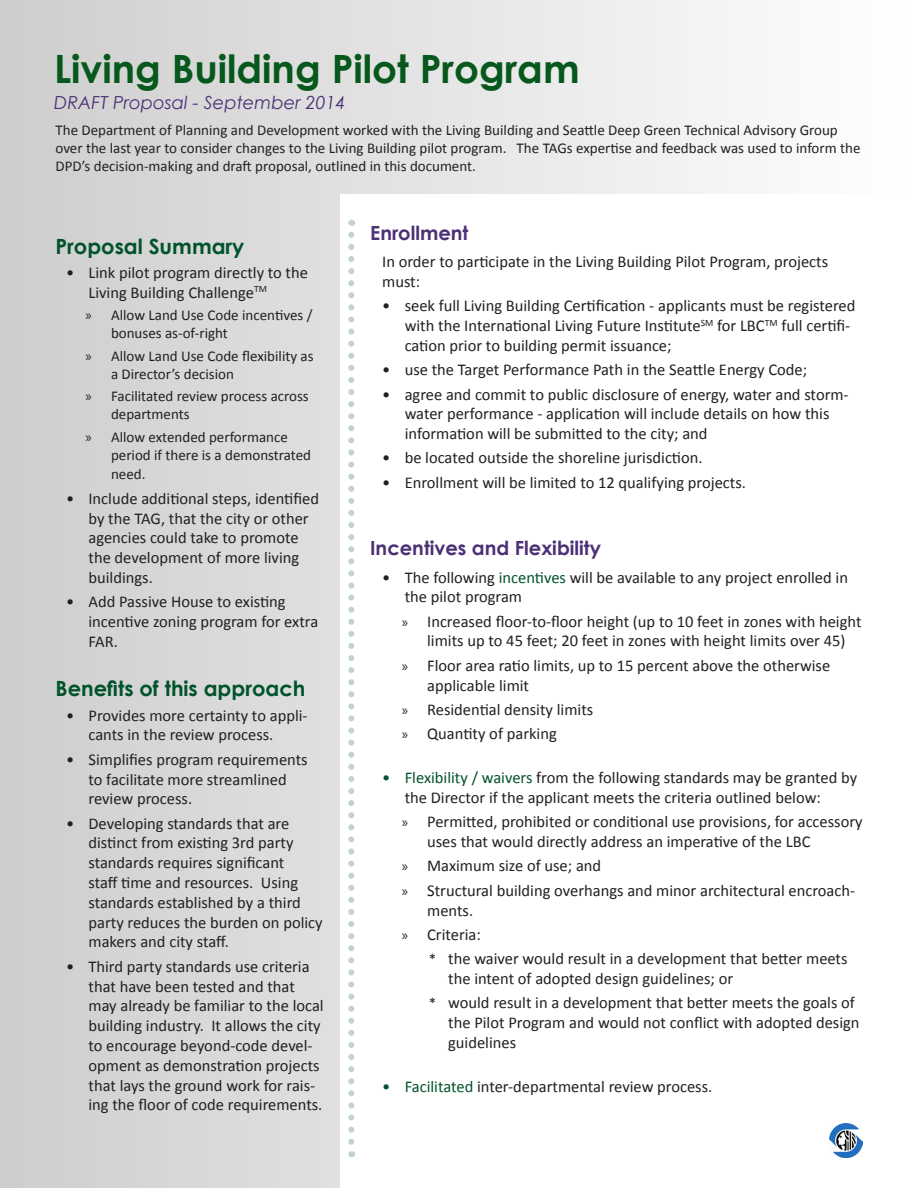
<style>
.page{position:relative;width:918px;height:1188px;background:#fff}
.page>*{position:absolute;margin:0;border:0;box-sizing:border-box;transform-origin:0 0}
.t1{font:700 39px "Century Gothic";color:#07581d}
.subheading{font:700 21px "Century Gothic";color:#00532a}
.purple_heading{font:700 19.5px "Century Gothic";color:#4c3076}
.purple_heading_copy{font:italic 18px "Century Gothic";color:#4c3076}
.PP_-_main_body{font:16.5px/19.8px "Calibri";color:#231f20}
.t2{font:15px/18px "Calibri";color:#231f20}
.s1{font-family:"Myriad Pro"}
.s2{color:#00532a}
.s3{font-family:"Myriad Pro";font-size:15px}
.s4{font-size:15px}
</style>
<div class="page">
<div style="left:0;top:0;width:918px;height:1188px;background:linear-gradient(to right,#cdcdcd,#fff)"></div>
<div style="left:340px;top:194px;width:578px;height:994px;background:#fff"></div>
<img style="left:829px;top:1123px;width:34px;height:34px">
<svg style="left:348px;top:235px;width:6px;height:922px"></svg>
<p class="t1" style="left:54px;top:39px;width:527px">Living Building Pilot Program</p>
<p class="purple_heading_copy" style="left:54px;top:90px;width:293px">DRAFT Proposal - September 2014</p>
<p class="t2" style="left:56px;top:121px;width:807px">The Department of Planning and Development worked with the Living Building and Seattle Deep Green Technical Advisory Group over the last year to consider changes to the Living Building pilot program. The TAGs expertise and feedback was used to inform the<br>DPD’s decision-making and draft proposal, outlined in this document.</p>
<p class="subheading" style="left:56px;top:230px;width:190px">Proposal Summary</p>
<p class="PP_-_main_body" style="left:88px;top:263px;width:221px;text-indent:-22px">• Link pilot program directly to the<br>Living Building Challenge<sup>TM</sup></p>
<p class="t2" style="left:111px;top:306px;width:203px;text-indent:-26px"><span class="s1">»</span> Allow Land Use Code incentives / bonuses as-of-right</p>
<p class="t2" style="left:111px;top:347px;width:204px;text-indent:-26px"><span class="s1">»</span> Allow Land Use Code flexibility as a Director’s decision</p>
<p class="t2" style="left:111px;top:387px;width:199px;text-indent:-26px"><span class="s1">»</span> Facilitated review process across departments</p>
<p class="t2" style="left:111px;top:428px;width:202px;text-indent:-26px"><span class="s1">»</span> Allow extended performance period if there is a demonstrated</p>
<p class="t2" style="left:111px;top:466px;width:36px">need.</p>
<p class="PP_-_main_body" style="left:88px;top:488px;width:232px;text-indent:-22px">• Include additional steps, identified by the TAG, that the city or other agencies could take to promote the development of more living buildings.</p>
<p class="PP_-_main_body" style="left:88px;top:592px;width:231px;text-indent:-22px">• Add Passive House to existing incentive zoning program for extra<br>FAR.</p>
<p class="subheading" style="left:56px;top:673px;width:251px">Benefits of this approach</p>
<p class="PP_-_main_body" style="left:88px;top:705px;width:221px;text-indent:-22px">• Provides more certainty to appli&shy;cants in the review process.</p>
<p class="PP_-_main_body" style="left:88px;top:749px;width:221px;text-indent:-22px">• Simplifies program requirements to facilitate more streamlined review process.</p>
<p class="PP_-_main_body" style="left:88px;top:813px;width:236px;text-indent:-22px">• Developing standards that are distinct from existing 3rd party standards requires significant<br>staff time and resources. Using standards established by a third party reduces the burden on policy makers and city staff.</p>
<p class="PP_-_main_body" style="left:88px;top:956px;width:237px;text-indent:-22px">• Third party standards use criteria that have been tested and that may already be familiar to the local building industry. It allows the city to encourage beyond-code devel&shy;opment as demonstration projects that lays the ground work for rais&shy;ing the floor of code requirements.</p>
<p class="purple_heading" style="left:370px;top:218px;width:100px">Enrollment</p>
<p class="PP_-_main_body" style="left:382px;top:252px;width:448px">In order to participate in the Living Building Pilot Program, projects must:</p>
<p class="PP_-_main_body" style="left:405px;top:296px;width:452px;text-indent:-22px">• seek full Living Building Certification - applicants must be registered with the International Living Future Institute<sup>SM</sup> for LBC<sup>TM</sup> full certifi&shy;cation prior to building permit issuance;</p>
<p class="PP_-_main_body" style="left:382px;top:360px;width:426px">• use the Target Performance Path in the Seattle Energy Code;</p>
<p class="PP_-_main_body" style="left:405px;top:384px;width:446px;text-indent:-22px">• agree and commit to public disclosure of energy, water and storm&shy;water performance - application will include details on how this information will be submitted to the city; and</p>
<p class="PP_-_main_body" style="left:382px;top:448px;width:322px">• be located outside the shoreline jurisdiction.</p>
<p class="PP_-_main_body" style="left:382px;top:472px;width:365px">• Enrollment will be limited to 12 qualifying projects.</p>
<p class="purple_heading" style="left:370px;top:533px;width:232px">Incentives and Flexibility</p>
<p class="PP_-_main_body" style="left:405px;top:567px;width:445px;text-indent:-22px">• The following <span class="s2">incentives</span> will be available to any project enrolled in the pilot program</p>
<p class="PP_-_main_body" style="left:402px;top:611px;width:461px;text-align:center"><span class="s3">»</span> Increased floor-to-floor height (up to 10 feet in zones with height limits up to 45 feet; 20 feet in zones with height limits over 45)</p>
<p class="PP_-_main_body" style="left:427px;top:655px;width:405px;text-indent:-26px"><span class="s3">»</span> Floor area ratio limits, up to 15 percent above the otherwise applicable limit</p>
<p class="PP_-_main_body" style="left:402px;top:700px;width:193px"><span class="s3">»</span> Residential density limits</p>
<p class="PP_-_main_body" style="left:402px;top:724px;width:157px"><span class="s3">»</span> Quantity of parking</p>
<p class="PP_-_main_body" style="left:405px;top:768px;width:454px;text-indent:-22px"><span class="s2">• Flexibility / waivers</span> from the following standards may be granted by the Director if the applicant meets the criteria outlined below:</p>
<p class="PP_-_main_body" style="left:427px;top:812px;width:437px;text-indent:-26px"><span class="s3">»</span> Permitted, prohibited or conditional use provisions, for accessory uses that would directly address an imperative of the LBC</p>
<p class="PP_-_main_body" style="left:402px;top:856px;width:201px"><span class="s3">»</span> Maximum size of use; and</p>
<p class="PP_-_main_body" style="left:427px;top:880px;width:429px;text-indent:-26px"><span class="s3">»</span> Structural building overhangs and minor architectural encroach&shy;ments.</p>
<p class="PP_-_main_body" style="left:402px;top:925px;width:81px"><span class="s3">»</span> Criteria:</p>
<p class="PP_-_main_body" style="left:448px;top:949px;width:401px;text-indent:-20px"><span class="s4">*</span> the waiver would result in a development that better meets the intent of adopted design guidelines; or</p>
<p class="PP_-_main_body" style="left:448px;top:993px;width:413px;text-indent:-20px"><span class="s4">*</span> would result in a development that better meets the goals of the Pilot Program and would not conflict with adopted design guidelines</p>
<p class="PP_-_main_body" style="left:382px;top:1077px;width:332px"><span class="s2">• Facilitated</span> inter-departmental review process.</p>
</div>
